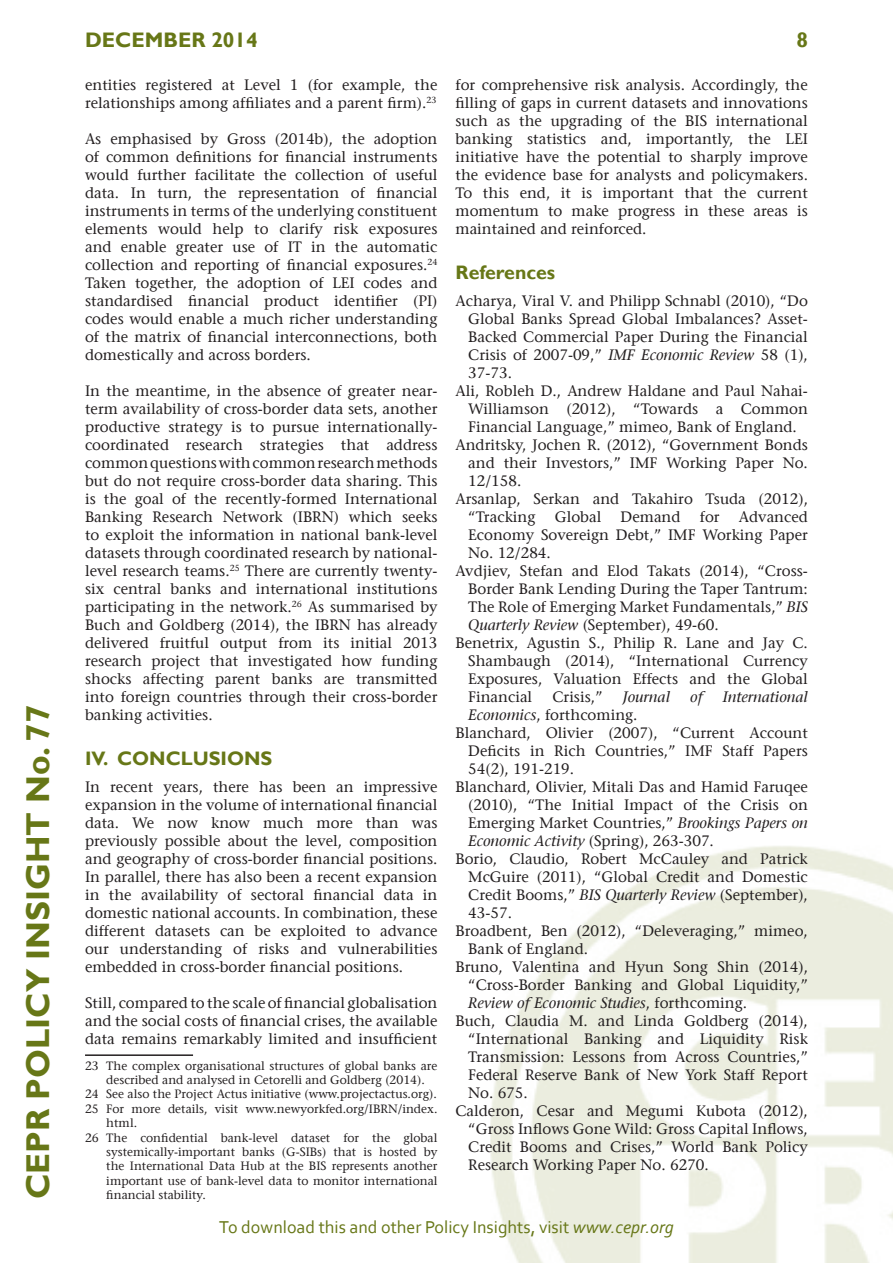
<style>
.page{position:relative;width:893px;height:1263px;background:#fff}
.page>*{position:absolute;margin:0;border:0;box-sizing:border-box;transform-origin:0 0}
.t1{font:700 33px "Gill Sans";color:#677717}
.t2{font:700 21px "Gill Sans";color:#677717}
.t3{font:700 19.5px "Gill Sans";color:#677717}
.t4{font:18px "Corbel";color:#677717}
.t5{font:15px/18px "Stone Serif";color:#231f20;text-align:justify}
.t6{font:italic 15px "Stone Serif";color:#231f20}
.t7{font:12px "Stone Serif";color:#231f20}
.s1{font-style:italic}
.s2{font-style:normal}
</style>
<div class="page">
<img style="left:490px;top:846px;width:403px;height:417px">
<hr style="left:85px;top:1054px;width:108px;height:2px;background:#231f20">
<h1 class="t1" style="left:18px;top:1199px;width:496px;rotate:-90deg">CEPR POLICY INSIGHT No. 77</h1>
<h2 class="t2" style="left:85px;top:28px;width:32px">dece</h2>
<h2 class="t2" style="left:145px;top:28px;width:115px">mber 2014</h2>
<h2 class="t2" style="left:796px;top:28px;width:13px">8</h2>
<p class="t5" style="left:85px;top:76px;width:354px">entities registered at Level 1 (for example, the relationships among affiliates and a parent firm).<sup>23</sup></p>
<p class="t5" style="left:85px;top:130px;width:354px">As emphasised by Gross (2014b), the adoption of common definitions for financial instruments would further facilitate the collection of useful data. In turn, the representation of financial instruments in terms of the underlying constituent elements would help to clarify risk exposures and enable greater use of IT in the automatic collection and reporting of financial exposures.<sup>24<br></sup>Taken together, the adoption of LEI codes and standardised financial product identifier (PI) codes would enable a much richer understanding of the matrix of financial interconnections, both domestically and across borders.</p>
<p class="t5" style="left:85px;top:382px;width:354px">In the meantime, in the absence of greater near&shy;term availability of cross-border data sets, another productive strategy is to pursue internationally&shy;coordinated research strategies that address common questions with common research methods but do not require cross-border data sharing. This is the goal of the recently-formed International Banking Research Network (IBRN) which seeks to exploit the information in national bank-level datasets through coordinated research by national&shy;level research teams.<sup>25</sup> There are currently twenty&shy;six central banks and international institutions participating in the network.<sup>26</sup> As summarised by Buch and Goldberg (2014), the IBRN has already delivered fruitful output from its initial 2013 research project that investigated how funding shocks affecting parent banks are transmitted into foreign countries through their cross-border banking activities.</p>
<h3 class="t3" style="left:85px;top:746px;width:189px">IV. CONCLUSIONS</h3>
<p class="t5" style="left:85px;top:778px;width:354px">In recent years, there has been an impressive expansion in the volume of international financial data. We now know much more than was previously possible about the level, composition and geography of cross-border financial positions.<br>In parallel, there has also been a recent expansion in the availability of sectoral financial data in domestic national accounts. In combination, these different datasets can be exploited to advance our understanding of risks and vulnerabilities embedded in cross-border financial positions.</p>
<p class="t5" style="left:85px;top:994px;width:354px">Still, compared to the scale of financial globalisation and the social costs of financial crises, the available data remains remarkably limited and insufficient</p>
<p class="t7" style="left:85px;top:1058px;width:354px">23 The complex organisational structures of global banks are</p>
<p class="t7" style="left:106px;top:1073px;width:320px">described and analysed in Cetorelli and Goldberg (2014).</p>
<p class="t7" style="left:85px;top:1087px;width:353px">24 See also the Project Actus initiative (www.projectactus.org).</p>
<p class="t7" style="left:85px;top:1101px;width:354px">25 For more details, visit www.newyorkfed.org/IBRN/index.</p>
<p class="t7" style="left:106px;top:1116px;width:32px">html.</p>
<p class="t7" style="left:85px;top:1130px;width:354px">26 The confidential bank-level dataset for the global</p>
<p class="t7" style="left:106px;top:1145px;width:333px">systemically-important banks (G-SIBs) that is hosted by</p>
<p class="t7" style="left:106px;top:1159px;width:333px">the International Data Hub at the BIS represents another</p>
<p class="t7" style="left:106px;top:1173px;width:333px">important use of bank-level data to monitor international</p>
<p class="t7" style="left:106px;top:1188px;width:101px">financial stability.</p>
<p class="t5" style="left:455px;top:76px;width:354px">for comprehensive risk analysis. Accordingly, the filling of gaps in current datasets and innovations such as the upgrading of the BIS international banking statistics and, importantly, the LEI initiative have the potential to sharply improve the evidence base for analysts and policymakers.<br>To this end, it is important that the current momentum to make progress in these areas is maintained and reinforced.</p>
<h3 class="t3" style="left:455px;top:260px;width:101px">References</h3>
<p class="t5" style="left:455px;top:292px;width:354px">Acharya, Viral V. and Philipp Schnabl (2010), “Do</p>
<p class="t5" style="left:468px;top:310px;width:341px">Global Banks Spread Global Imbalances? Asset-</p>
<p class="t5" style="left:468px;top:328px;width:341px">Backed Commercial Paper During the Financial</p>
<p class="t5" style="left:468px;top:346px;width:341px">Crisis of 2007-09,” <span class="s1">IMF Economic Review</span> 58 (1),</p>
<p class="t5" style="left:468px;top:364px;width:45px">37-73.</p>
<p class="t5" style="left:455px;top:382px;width:354px">Ali, Robleh D., Andrew Haldane and Paul Nahai-</p>
<p class="t5" style="left:468px;top:400px;width:341px">Williamson (2012), “Towards a Common</p>
<p class="t5" style="left:468px;top:418px;width:330px">Financial Language,” mimeo, Bank of England.</p>
<p class="t5" style="left:455px;top:436px;width:354px">Andritsky, Jochen R. (2012), “Government Bonds</p>
<p class="t5" style="left:468px;top:454px;width:341px">and their Investors,” IMF Working Paper No.</p>
<p class="t5" style="left:468px;top:472px;width:55px">12/158.</p>
<p class="t5" style="left:455px;top:490px;width:354px">Arsanlap, Serkan and Takahiro Tsuda (2012),</p>
<p class="t5" style="left:468px;top:508px;width:69px">“Tracking</p>
<p class="t5" style="left:555px;top:508px;width:48px">Global</p>
<p class="t5" style="left:621px;top:508px;width:61px">Demand</p>
<p class="t5" style="left:700px;top:508px;width:21px">for</p>
<p class="t5" style="left:739px;top:508px;width:70px">Advanced</p>
<p class="t5" style="left:468px;top:526px;width:341px">Economy Sovereign Debt,” IMF Working Paper</p>
<p class="t5" style="left:468px;top:544px;width:84px">No. 12/284.</p>
<p class="t5" style="left:455px;top:562px;width:354px">Avdjiev, Stefan and Elod Takats (2014), “Cross-</p>
<p class="t5" style="left:468px;top:580px;width:341px">Border Bank Lending During the Taper Tantrum:</p>
<p class="t5" style="left:468px;top:598px;width:341px">The Role of Emerging Market Fundamentals,” <span class="s1">BIS</span></p>
<p class="t5" style="left:468px;top:616px;width:252px"><span class="s1">Quarterly Review</span> (September), 49-60.</p>
<p class="t5" style="left:455px;top:634px;width:354px">Benetrix, Agustin S., Philip R. Lane and Jay C.</p>
<p class="t5" style="left:468px;top:652px;width:341px">Shambaugh (2014), “International Currency</p>
<p class="t5" style="left:468px;top:670px;width:341px">Exposures, Valuation Effects and the Global</p>
<p class="t5" style="left:468px;top:688px;width:66px">Financial</p>
<p class="t5" style="left:552px;top:688px;width:52px">Crisis,”</p>
<p class="t6" style="left:623px;top:688px;width:49px">Journal</p>
<p class="t6" style="left:690px;top:688px;width:14px">of</p>
<p class="t6" style="left:723px;top:688px;width:87px">International</p>
<p class="t5" style="left:468px;top:706px;width:171px"><span class="s1">Economics</span>, forthcoming.</p>
<p class="t5" style="left:455px;top:724px;width:354px">Blanchard, Olivier (2007), “Current Account</p>
<p class="t5" style="left:468px;top:742px;width:341px">Deficits in Rich Countries,” IMF Staff Papers</p>
<p class="t5" style="left:468px;top:760px;width:107px">54(2), 191-219.</p>
<p class="t5" style="left:455px;top:778px;width:354px">Blanchard, Olivier, Mitali Das and Hamid Faruqee</p>
<p class="t5" style="left:468px;top:796px;width:341px">(2010), “The Initial Impact of the Crisis on</p>
<p class="t5" style="left:468px;top:814px;width:341px">Emerging Market Countries,” <span class="s1">Brookings Papers on</span></p>
<p class="t5" style="left:468px;top:832px;width:247px"><span class="s1">Economic Activity</span> (Spring), 263-307.</p>
<p class="t5" style="left:455px;top:850px;width:354px">Borio, Claudio, Robert McCauley and Patrick</p>
<p class="t5" style="left:468px;top:868px;width:341px">McGuire (2011), “Global Credit and Domestic</p>
<p class="t5" style="left:468px;top:886px;width:341px">Credit Booms,” <span class="s1">BIS Quarterly Review</span> (September),</p>
<p class="t5" style="left:468px;top:904px;width:45px">43-57.</p>
<p class="t5" style="left:455px;top:922px;width:354px">Broadbent, Ben (2012), “Deleveraging,” mimeo,</p>
<p class="t5" style="left:468px;top:940px;width:121px">Bank of England.</p>
<p class="t5" style="left:455px;top:958px;width:354px">Bruno, Valentina and Hyun Song Shin (2014),</p>
<p class="t5" style="left:468px;top:976px;width:341px">“Cross-Border Banking and Global Liquidity,”</p>
<p class="t6" style="left:468px;top:994px;width:280px">Review of Economic Studies<span class="s2">, forthcoming.</span></p>
<p class="t5" style="left:455px;top:1012px;width:354px">Buch, Claudia M. and Linda Goldberg (2014),</p>
<p class="t5" style="left:468px;top:1030px;width:341px">“International Banking and Liquidity Risk</p>
<p class="t5" style="left:468px;top:1048px;width:341px">Transmission: Lessons from Across Countries,”</p>
<p class="t5" style="left:468px;top:1066px;width:341px">Federal Reserve Bank of New York Staff Report</p>
<p class="t5" style="left:468px;top:1084px;width:61px">No. 675.</p>
<p class="t5" style="left:455px;top:1102px;width:354px">Calderon, Cesar and Megumi Kubota (2012),</p>
<p class="t5" style="left:468px;top:1120px;width:341px">“Gross Inflows Gone Wild: Gross Capital Inflows,</p>
<p class="t5" style="left:468px;top:1138px;width:341px">Credit Booms and Crises,” World Bank Policy</p>
<p class="t5" style="left:468px;top:1156px;width:242px">Research Working Paper No. 6270.</p>
<p class="t4" style="left:219px;top:1216px;width:456px">To download this and other Policy Insights, visit <span class="s1">www.cepr.org</span></p>
</div>
